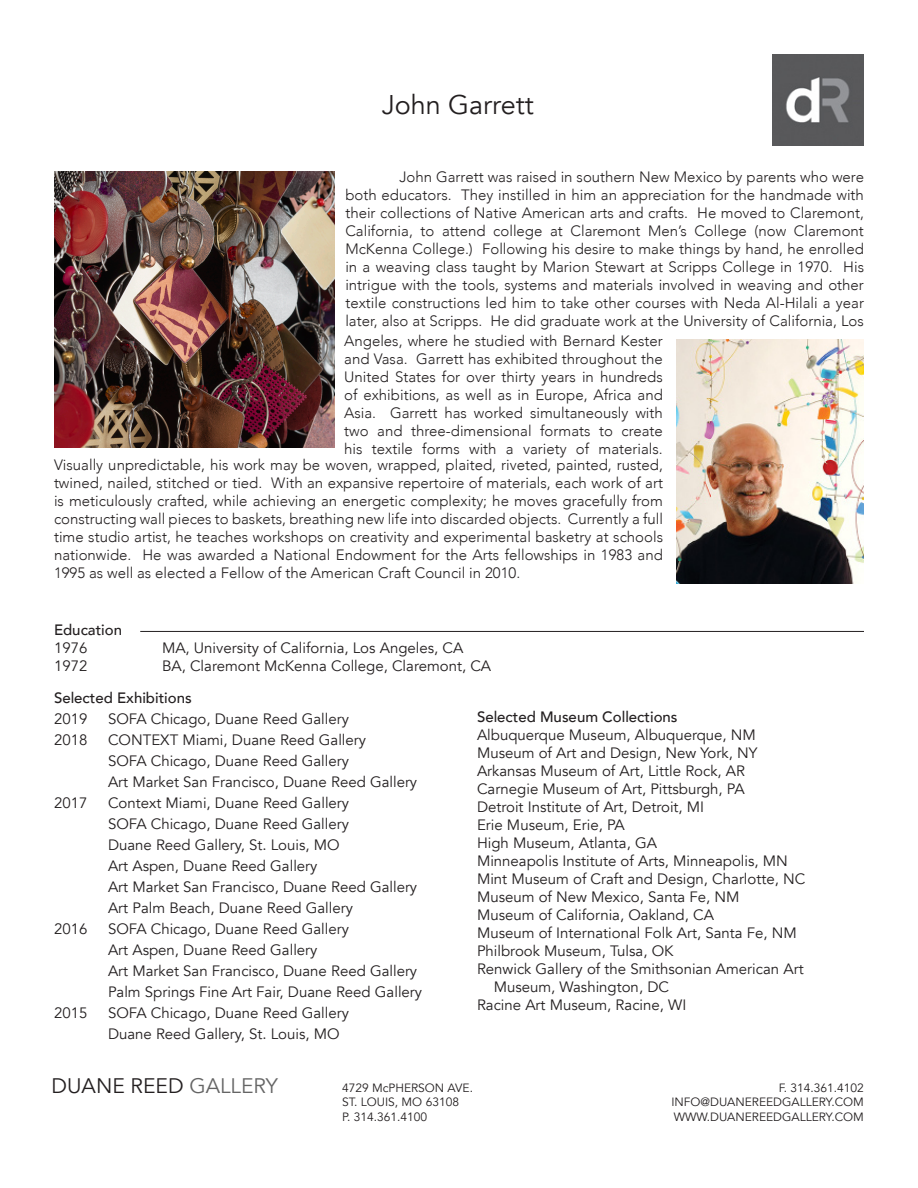
<style>
.page{position:relative;width:918px;height:1188px;background:#fff}
.page>*{position:absolute;margin:0;border:0;box-sizing:border-box;transform-origin:0 0}
.t1{font:27px "Avenir";color:#231f20}
.t2{font:21px "Avenir";color:#231f20}
.t3{font:300 15px/18px "Avenir";color:#231f20;text-align:justify}
.t4{font:15px "Avenir";color:#231f20}
.t5{font:500 15px "Avenir";color:#231f20}
.t6{font:12px "Avenir";color:#231f20}
.s1{color:#656565}
</style>
<div class="page">
<img style="left:772px;top:55px;width:91px;height:91px">
<img style="left:676px;top:339px;width:188px;height:245px">
<hr style="left:140px;top:631px;width:724px;height:1px;background:#231f20">
<img style="left:54px;top:171px;width:280px;height:277px">
<p class="t1" style="left:382px;top:89px;width:153px">John Garrett</p>
<p class="t3" style="left:345px;top:168px;width:520px;text-indent:54px">John Garrett was raised in southern New Mexico by parents who were both educators. They instilled in him an appreciation for the handmade with their collections of Native American arts and crafts. He moved to Claremont, California, to attend college at Claremont Men’s College (now Claremont McKenna College.) Following his desire to make things by hand, he enrolled in a weaving class taught by Marion Stewart at Scripps College in 1970. His intrigue with the tools, systems and materials involved in weaving and other textile constructions led him to take other courses with Neda Al-Hilali a year later, also at Scripps. He did graduate work at the University of California, Los</p>
<p class="t3" style="left:344px;top:332px;width:320px">Angeles, where he studied with Bernard Kester and Vasa. Garrett has exhibited throughout the United States for over thirty years in hundreds of exhibitions, as well as in Europe, Africa and Asia. Garrett has worked simultaneously with two and three-dimensional formats to create his textile forms with a variety of materials.</p>
<p class="t3" style="left:54px;top:455px;width:611px">Visually unpredictable, his work may be woven, wrapped, plaited, riveted, painted, rusted, twined, nailed, stitched or tied. With an expansive repertoire of materials, each work of art is meticulously crafted, while achieving an energetic complexity; he moves gracefully from constructing wall pieces to baskets, breathing new life into discarded objects. Currently a full time studio artist, he teaches workshops on creativity and experimental basketry at schools nationwide. He was awarded a National Endowment for the Arts fellowships in 1983 and 1995 as well as elected a Fellow of the American Craft Council in 2010.</p>
<p class="t5" style="left:54px;top:617px;width:70px">Education</p>
<p class="t4" style="left:54px;top:639px;width:35px">1976</p>
<p class="t4" style="left:162px;top:639px;width:303px">MA, University of California, Los Angeles, CA</p>
<p class="t4" style="left:54px;top:657px;width:35px">1972</p>
<p class="t4" style="left:162px;top:657px;width:331px">BA, Claremont McKenna College, Claremont, CA</p>
<p class="t5" style="left:54px;top:685px;width:139px">Selected Exhibitions</p>
<p class="t4" style="left:54px;top:710px;width:35px">2019</p>
<p class="t4" style="left:108px;top:710px;width:242px">SOFA Chicago, Duane Reed Gallery</p>
<p class="t4" style="left:54px;top:731px;width:35px">2018</p>
<p class="t4" style="left:108px;top:731px;width:260px">CONTEXT Miami, Duane Reed Gallery</p>
<p class="t4" style="left:108px;top:752px;width:242px">SOFA Chicago, Duane Reed Gallery</p>
<p class="t4" style="left:108px;top:773px;width:311px">Art Market San Francisco, Duane Reed Gallery</p>
<p class="t4" style="left:54px;top:794px;width:35px">2017</p>
<p class="t4" style="left:108px;top:794px;width:243px">Context Miami, Duane Reed Gallery</p>
<p class="t4" style="left:108px;top:815px;width:242px">SOFA Chicago, Duane Reed Gallery</p>
<p class="t4" style="left:108px;top:836px;width:233px">Duane Reed Gallery, St. Louis, MO</p>
<p class="t4" style="left:108px;top:857px;width:211px">Art Aspen, Duane Reed Gallery</p>
<p class="t4" style="left:108px;top:878px;width:311px">Art Market San Francisco, Duane Reed Gallery</p>
<p class="t4" style="left:108px;top:899px;width:247px">Art Palm Beach, Duane Reed Gallery</p>
<p class="t4" style="left:54px;top:920px;width:35px">2016</p>
<p class="t4" style="left:108px;top:920px;width:242px">SOFA Chicago, Duane Reed Gallery</p>
<p class="t4" style="left:108px;top:941px;width:211px">Art Aspen, Duane Reed Gallery</p>
<p class="t4" style="left:108px;top:962px;width:311px">Art Market San Francisco, Duane Reed Gallery</p>
<p class="t4" style="left:108px;top:983px;width:316px">Palm Springs Fine Art Fair, Duane Reed Gallery</p>
<p class="t4" style="left:54px;top:1004px;width:35px">2015</p>
<p class="t4" style="left:108px;top:1004px;width:242px">SOFA Chicago, Duane Reed Gallery</p>
<p class="t4" style="left:108px;top:1025px;width:233px">Duane Reed Gallery, St. Louis, MO</p>
<p class="t5" style="left:477px;top:704px;width:202px">Selected Museum Collections</p>
<p class="t4" style="left:477px;top:726px;width:280px">Albuquerque Museum, Albuquerque, NM</p>
<p class="t4" style="left:477px;top:744px;width:282px">Museum of Art and Design, New York, NY</p>
<p class="t4" style="left:477px;top:762px;width:270px">Arkansas Museum of Art, Little Rock, AR</p>
<p class="t4" style="left:477px;top:780px;width:269px">Carnegie Museum of Art, Pittsburgh, PA</p>
<p class="t4" style="left:477px;top:798px;width:229px">Detroit Institute of Art, Detroit, MI</p>
<p class="t4" style="left:477px;top:816px;width:149px">Erie Museum, Erie, PA</p>
<p class="t4" style="left:477px;top:834px;width:182px">High Museum, Atlanta, GA</p>
<p class="t4" style="left:477px;top:852px;width:312px">Minneapolis Institute of Arts, Minneapolis, MN</p>
<p class="t4" style="left:477px;top:870px;width:330px">Mint Museum of Craft and Design, Charlotte, NC</p>
<p class="t4" style="left:477px;top:888px;width:264px">Museum of New Mexico, Santa Fe, NM</p>
<p class="t4" style="left:477px;top:906px;width:239px">Museum of California, Oakland, CA</p>
<p class="t4" style="left:477px;top:924px;width:321px">Museum of International Folk Art, Santa Fe, NM</p>
<p class="t4" style="left:477px;top:942px;width:198px">Philbrook Museum, Tulsa, OK</p>
<p class="t4" style="left:477px;top:960px;width:328px">Renwick Gallery of the Smithsonian American Art</p>
<p class="t4" style="left:494px;top:978px;width:177px">Museum, Washington, DC</p>
<p class="t4" style="left:477px;top:996px;width:211px">Racine Art Museum, Racine, WI</p>
<p class="t2" style="left:52px;top:1073px;width:228px">DUANE REED <span class="s1">GALLERY</span></p>
<p class="t6" style="left:342px;top:1081px;width:133px">4729 McPHERSON AVE.</p>
<p class="t6" style="left:779px;top:1081px;width:87px">F. 314.361.4102</p>
<p class="t6" style="left:342px;top:1095px;width:119px">ST. LOUIS, MO 63108</p>
<p class="t6" style="left:671px;top:1095px;width:194px">INFO@DUANEREEDGALLERY.COM</p>
<p class="t6" style="left:342px;top:1110px;width:87px">P. 314.361.4100</p>
<p class="t6" style="left:674px;top:1110px;width:192px">WWW.DUANEREEDGALLERY.COM</p>
</div>
